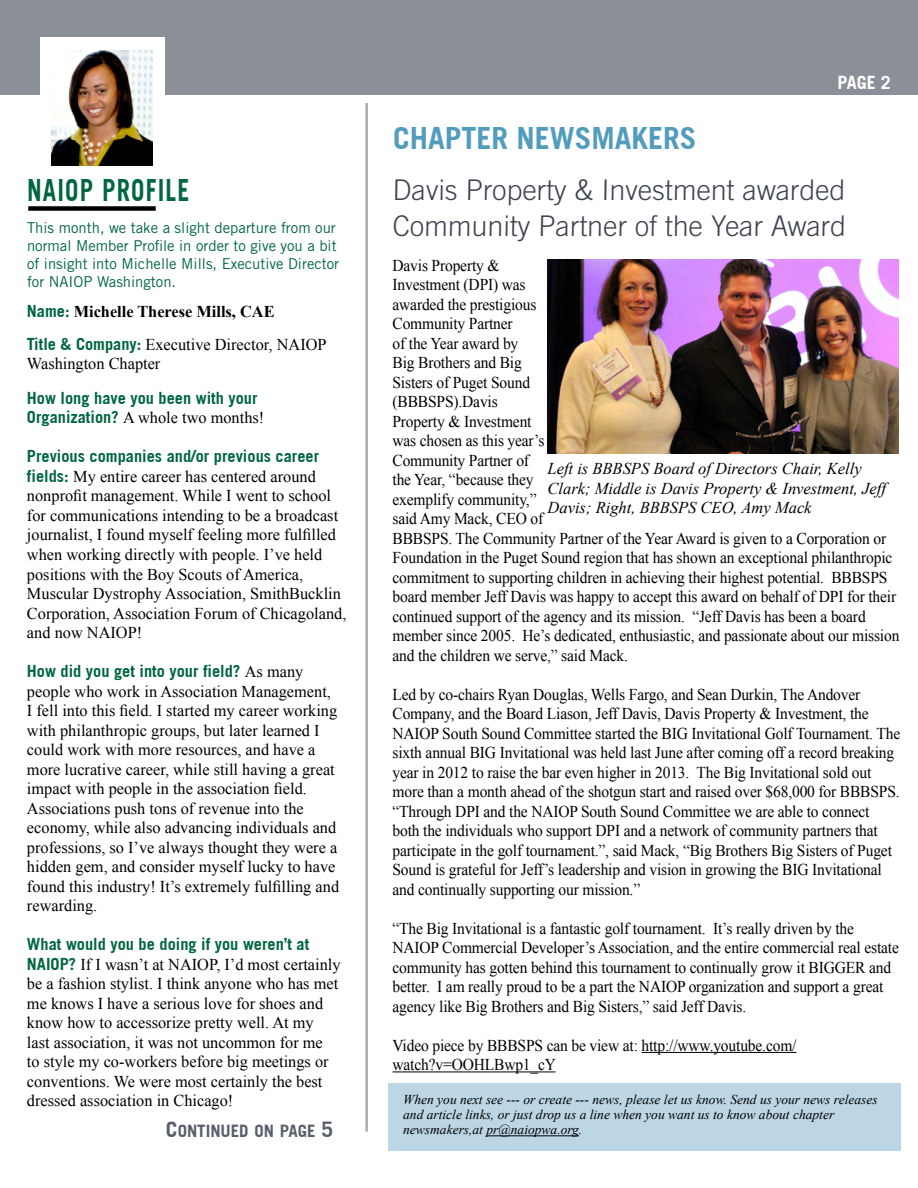
<style>
.page{position:relative;width:918px;height:1188px;background:#fff}
.page>*{position:absolute;margin:0;border:0;box-sizing:border-box;transform-origin:0 0}
.Byline_-_Black{font:700 30px "Trade Gothic";color:#529cbe}
.Member_Profile_Headi{font:700 30px "Trade Gothic";letter-spacing:.05em;color:#00673e;scale:.8 1}
.Body{font:300 28.5px/36px "Trade Gothic LT Std";color:#3e444f}
.Page_Numbers{font:700 18px "Trade Gothic";color:#fff}
.Special_Feature_Head{font:16.8px "Trade Gothic Bold SC800";color:#595f6a}
.No_Spacing{font:16.5px/19.5px "Times New Roman";letter-spacing:-.01em;color:#000;scale:.94 1}
.QuestionGreen{font:16.5px/19.5px "Times New Roman";color:#000}
.No_Spacing-2{font:italic 16.5px/19.5px "Times New Roman";color:#000}
.QuestionGreen-2{font:700 16.5px/19.5px "Trade Gothic";color:#00673e}
.QuestionGreen-3{font:700 16.5px "Times New Roman";color:#000}
.QuestionGreen-4{font:15px/18px "Trade Gothic LT Std";color:#00673e}
.No_Spacing-3{font:italic 13.5px/15px "Times New Roman";color:#000}
.s1{font-family:"Trade Gothic";color:#00673e}
.s2{font-family:"Trade Gothic";font-weight:700;color:#00673e}
.s3{font-family:"Times New Roman";font-weight:400;color:#000}
.s4{font-size:21px}
</style>
<div class="page">
<div style="left:0;top:0;width:918px;height:94px;background:#8b8f98"></div>
<div style="left:40px;top:37px;width:125px;height:125px;background:#fff"></div>
<div style="left:28px;top:206px;width:128px;height:5px;background:#000"></div>
<img style="left:52px;top:51px;width:101px;height:114px">
<img style="left:548px;top:259px;width:350px;height:194px">
<hr style="left:365px;top:103px;width:3px;height:1029px;background:#aeafb3">
<hr style="left:642px;top:1052px;width:155px;height:1px;background:#000">
<hr style="left:393px;top:1072px;width:163px;height:1px;background:#000">
<div style="left:388px;top:1083px;width:513px;height:68px;background:#bcd6e6"></div>
<hr style="left:486px;top:1136px;width:93px;height:1px;background:#000">
<p class="Member_Profile_Headi" style="left:27px;top:171px;width:205px">NAIOP PROFILE</p>
<p class="QuestionGreen-4" style="left:27px;top:218px;width:314px">This month, we take a slight departure from our normal Member Profile in order to give you a bit of insight into Michelle Mills, Executive Director for NAIOP Washington.</p>
<p class="QuestionGreen-3" style="left:27px;top:300px;width:249px"><span class="s1">Name:</span> Michelle Therese Mills, CAE</p>
<p class="QuestionGreen" style="left:27px;top:334px;width:301px"><span class="s2">Title &amp; Company:</span> Executive Director, NAIOP<br>Washington Chapter</p>
<p class="QuestionGreen-2" style="left:27px;top:388px;width:239px">How long have you been with your<br>Organization? <span class="s3">A whole two months!</span></p>
<p class="QuestionGreen" style="left:27px;top:447px;width:321px"><span class="s2">Previous companies and/or previous career fields:</span> My entire career has centered around nonprofit management. While I went to school for communications intending to be a broadcast journalist, I found myself feeling more fulfilled when working directly with people. I’ve held positions with the Boy Scouts of America, Muscular Dystrophy Association, SmithBucklin Corporation, Association Forum of Chicagoland, and now NAIOP!</p>
<p class="QuestionGreen" style="left:27px;top:661px;width:314px"><span class="s2">How did you get into your field?</span> As many people who work in Association Management, I fell into this field. I started my career working with philanthropic groups, but later learned I could work with more resources, and have a more lucrative career, while still having a great impact with people in the association field.<br>Associations push tons of revenue into the economy, while also advancing individuals and professions, so I’ve always thought they were a hidden gem, and consider myself lucky to have found this industry! It’s extremely fulfilling and rewarding.</p>
<p class="QuestionGreen" style="left:27px;top:935px;width:315px"><span class="s2">What would you be doing if you weren’t at NAIOP?</span> If I wasn’t at NAIOP, I’d most certainly be a fashion stylist. I think anyone who has met me knows I have a serious love for shoes and know how to accessorize pretty well. At my<br>last association, it was not uncommon for me<br>to style my co-workers before big meetings or conventions. We were most certainly the best dressed association in Chicago!</p>
<p class="Special_Feature_Head" style="left:166px;top:1121px;width:169px"><span class="s4">C</span>ONTINUED ON PAGE <span class="s4">5</span></p>
<p class="Page_Numbers" style="left:838px;top:72px;width:55px">PAGE 2</p>
<p class="Byline_-_Black" style="left:393px;top:119px;width:305px">CHAPTER NEWSMAKERS</p>
<p class="Body" style="left:393px;top:172px;width:456px">Davis Property &amp; Investment awarded<br>Community Partner of the Year Award</p>
<p class="No_Spacing" style="left:393px;top:255px;width:541px">Davis Property &amp;<br>Investment (DPI) was<br>awarded the prestigious<br>Community Partner<br>of the Year award by<br>Big Brothers and Big<br>Sisters of Puget Sound<br>(BBBSPS).Davis<br>Property &amp; Investment<br>was chosen as this year’s<br>Community Partner of<br>the Year, “because they<br>exemplify community,”<br>said Amy Mack, CEO of<br>BBBSPS. The Community Partner of the Year Award is given to a Corporation or Foundation in the Puget Sound region that has shown an exceptional philanthropic commitment to supporting children in achieving their highest potential. BBBSPS board member Jeff Davis was happy to accept this award on behalf of DPI for their continued support of the agency and its mission. “Jeff Davis has been a board member since 2005. He’s dedicated, enthusiastic, and passionate about our mission and the children we serve,” said Mack.</p>
<p class="No_Spacing" style="left:393px;top:684px;width:542px">Led by co-chairs Ryan Douglas, Wells Fargo, and Sean Durkin, The Andover Company, and the Board Liason, Jeff Davis, Davis Property &amp; Investment, the NAIOP South Sound Committee started the BIG Invitational Golf Tournament. The sixth annual BIG Invitational was held last June after coming off a record breaking year in 2012 to raise the bar even higher in 2013. The Big Invitational sold out more than a month ahead of the shotgun start and raised over $68,000 for BBBSPS. “Through DPI and the NAIOP South Sound Committee we are able to connect both the individuals who support DPI and a network of community partners that participate in the golf tournament.”, said Mack, “Big Brothers Big Sisters of Puget Sound is grateful for Jeff’s leadership and vision in growing the BIG Invitational and continually supporting our mission.”</p>
<p class="No_Spacing" style="left:393px;top:918px;width:540px">“The Big Invitational is a fantastic golf tournament. It’s really driven by the NAIOP Commercial Developer’s Association, and the entire commercial real estate community has gotten behind this tournament to continually grow it BIGGER and better. I am really proud to be a part the NAIOP organization and support a great agency like Big Brothers and Big Sisters,” said Jeff Davis.</p>
<p class="No_Spacing" style="left:393px;top:1035px;width:431px">Video piece by BBBSPS can be view at: http://www.youtube.com/ watch?v=OOHLBwp1_cY</p>
<p class="No_Spacing-2" style="left:548px;top:458px;width:340px">Left is BBBSPS Board of Directors Chair, Kelly<br>Clark; Middle is Davis Property &amp; Investment, Jeff<br>Davis; Right, BBBSPS CEO, Amy Mack</p>
<p class="No_Spacing-3" style="left:403px;top:1092px;width:476px">When you next see --- or create --- news, please let us know. Send us your news releases and article links, or just drop us a line when you want us to know about chapter newsmakers,at pr@naiopwa.org.</p>
</div>
